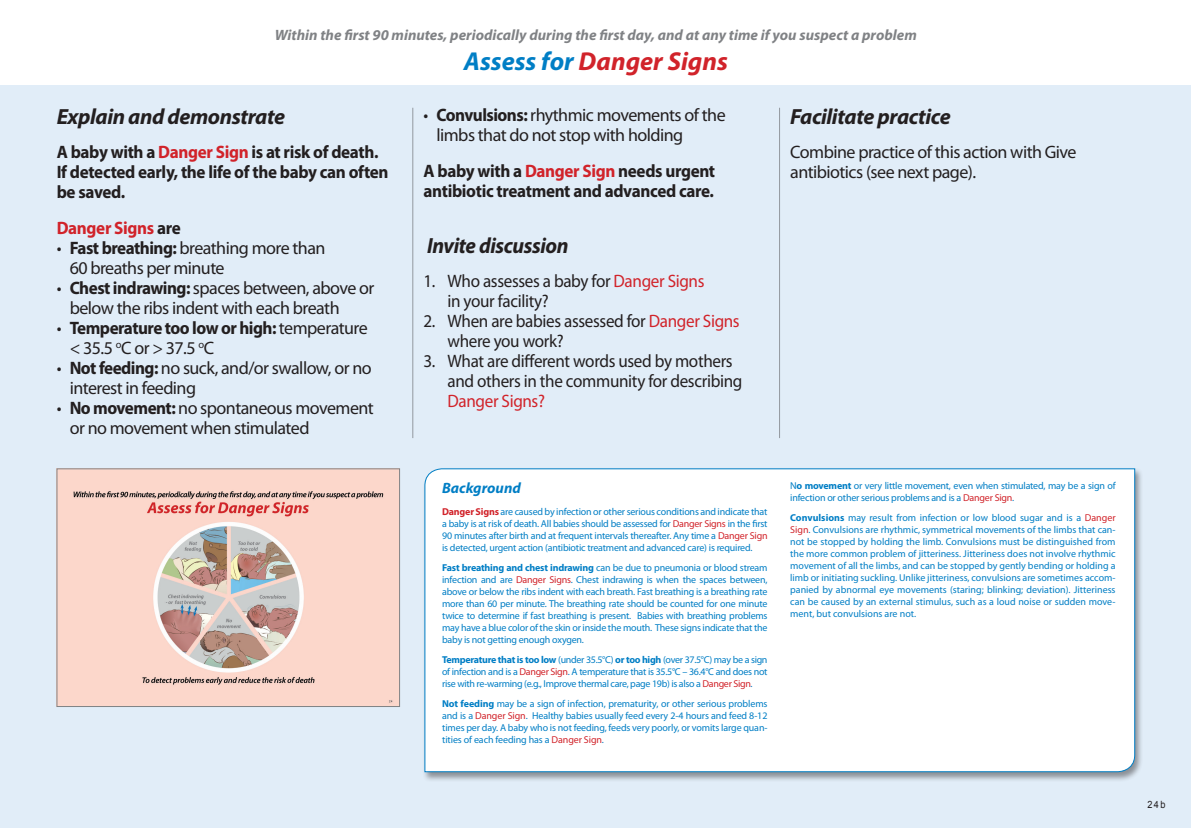
<style>
.page{position:relative;width:1191px;height:828px;background:#fff}
.page>*{position:absolute;margin:0;border:0;box-sizing:border-box;transform-origin:0 0}
.t1{font:italic 700 26px "Myriad Pro";color:#d1232a}
.t2{font:italic 700 22px "Myriad Pro";letter-spacing:-.02em;color:#231f20}
.t3{font:italic 700 22px "Myriad Pro";letter-spacing:-.02em;color:#231f20;scale:.95 1}
.t4{font:18px/20px "Myriad Pro";letter-spacing:-.03em;color:#231f20;scale:.95 1}
.t5{font:700 18px/20px "Myriad Pro";letter-spacing:-.02em;color:#231f20;scale:.95 1}
.t6{font:18px/20px "Myriad Pro";letter-spacing:-.03em;color:#231f20}
.t7{font:700 18px "Myriad Pro";letter-spacing:-.02em;color:#d1232a;scale:.95 1}
.t8{font:18px "Myriad Pro";letter-spacing:-.02em;color:#d1232a;scale:.95 1}
.t9{font:italic 700 15px "Myriad Pro";color:#808285}
.t10{font:italic 700 15px "Myriad Pro";color:#007ec5}
.t11{font:10px/12px "Myriad Pro";letter-spacing:-.02em;color:#007ec5;text-align:justify}
.t12{font:10px "Arial";color:#231f20;scale:.91 1}
.s1{color:#007ec5}
.s2{color:#d1232a}
.s3{color:#231f20}
.s4{font-weight:700}
.s5{font-weight:700;color:#d1232a}
</style>
<div class="page">
<div style="left:0;top:85px;width:1191px;height:743px;background:#e1edf8"></div>
<div style="left:422px;top:468px;width:721px;height:314px;background:#231f20;opacity:.45"></div>
<div style="left:424px;top:468px;width:711px;height:304px;background:#fff"></div>
<hr style="left:412px;top:108px;width:1px;height:330px;background:#231f20">
<hr style="left:779px;top:108px;width:1px;height:330px;background:#231f20">
<img style="left:59px;top:470px;width:339px;height:235px">
<div style="left:57px;top:468px;width:343px;height:239px;border:1px solid #808285"></div>
<h3 class="t9" style="left:275px;top:25px;width:643px">Within the first 90 minutes, periodically during the first day, and at any time if you suspect a problem</h3>
<h1 class="t1" style="left:464px;top:44px;width:265px"><span class="s1">Assess for</span> Danger Signs</h1>
<h2 class="t2" style="left:57px;top:103px;width:230px">Explain and demonstrate</h2>
<h3 class="t5" style="left:57px;top:142px;width:351px">A baby with a <span class="s2">Danger Sign</span> is at risk of death.<br>If detected early, the life of the baby can often be saved.</h3>
<h3 class="t7" style="left:57px;top:216px;width:132px">Danger Signs <span class="s3">are</span></h3>
<h3 class="t4" style="left:70px;top:238px;width:271px;text-indent:-13px">• <span class="s4">Fast breathing:</span> breathing more than<br>60 breaths per minute</h3>
<h3 class="t4" style="left:70px;top:278px;width:322px;text-indent:-13px">• <span class="s4">Chest indrawing:</span> spaces between, above or below the ribs indent with each breath</h3>
<h3 class="t4" style="left:70px;top:318px;width:315px;text-indent:-13px">• <span class="s4">Temperature too low or high:</span> temperature &lt; 35.5 <sup>o</sup>C or &gt; 37.5 <sup>o</sup>C</h3>
<h3 class="t4" style="left:70px;top:358px;width:319px;text-indent:-13px">• <span class="s4">Not feeding:</span> no suck, and/or swallow, or no interest in feeding</h3>
<h3 class="t4" style="left:70px;top:398px;width:322px;text-indent:-13px">• <span class="s4">No movement:</span> no spontaneous movement or no movement when stimulated</h3>
<h3 class="t4" style="left:436px;top:105px;width:306px;text-indent:-13px">• <span class="s4">Convulsions:</span> rhythmic movements of the limbs that do not stop with holding</h3>
<h3 class="t5" style="left:423px;top:161px;width:309px">A baby with a <span class="s2">Danger Sign</span> needs urgent antibiotic treatment and advanced care.</h3>
<h2 class="t3" style="left:427px;top:232px;width:150px">Invite discussion</h2>
<h3 class="t4" style="left:447px;top:271px;width:272px;text-indent:-24px">1. Who assesses a baby for <span class="s2">Danger Signs </span>in your facility?</h3>
<h3 class="t4" style="left:447px;top:311px;width:309px;text-indent:-24px">2. When are babies assessed for <span class="s2">Danger Signs </span>where you work?</h3>
<h3 class="t4" style="left:447px;top:351px;width:312px;text-indent:-24px">3. What are different words used by mothers and others in the community for describing</h3>
<h3 class="t8" style="left:447px;top:390px;width:104px">Danger Signs?</h3>
<h2 class="t2" style="left:790px;top:103px;width:162px">Facilitate practice</h2>
<h3 class="t6" style="left:790px;top:142px;width:288px">Combine practice of this action with Give antibiotics (see next page).</h3>
<h3 class="t10" style="left:442px;top:478px;width:80px">Background</h3>
<p class="t11" style="left:442px;top:505px;width:327px"><span class="s5">Danger Signs</span> are caused by infection or other serious conditions and indicate that a baby is at risk of death. All babies should be assessed for <span class="s2">Danger Signs</span> in the first 90 minutes after birth and at frequent intervals thereafter. Any time a <span class="s2">Danger Sign </span>is detected, urgent action (antibiotic treatment and advanced care) is required.</p>
<p class="t11" style="left:442px;top:561px;width:327px"><span class="s4">Fast breathing and chest indrawing</span> can be due to pneumonia or blood stream infection and are <span class="s2">Danger Signs</span>. Chest indrawing is when the spaces between, above or below the ribs indent with each breath. Fast breathing is a breathing rate more than 60 per minute. The breathing rate should be counted for one minute twice to determine if fast breathing is present. Babies with breathing problems may have a blue color of the skin or inside the mouth. These signs indicate that the baby is not getting enough oxygen.</p>
<p class="t11" style="left:442px;top:653px;width:327px"><span class="s4">Temperature that is too low</span> (under 35.5°C) <span class="s4">or too high</span> (over 37.5°C) may be a sign of infection and is a <span class="s2">Danger Sign</span>. A temperature that is 35.5°C – 36.4°C and does not rise with re-warming (e.g., Improve thermal care, page 19b) is also a <span class="s2">Danger Sign</span>.</p>
<p class="t11" style="left:442px;top:697px;width:327px"><span class="s4">Not feeding</span> may be a sign of infection, prematurity, or other serious problems and is a <span class="s2">Danger Sign</span>. Healthy babies usually feed every 2-4 hours and feed 8-12 times per day. A baby who is not feeding, feeds very poorly, or vomits large quan&shy;tities of each feeding has a <span class="s2">Danger Sign</span>.</p>
<p class="t11" style="left:790px;top:479px;width:327px">N<span class="s4">o movement</span> or very little movement, even when stimulated, may be a sign of infection or other serious problems and is a <span class="s2">Danger Sign</span>.</p>
<p class="t11" style="left:790px;top:511px;width:327px"><span class="s4">Convulsions</span> may result from infection or low blood sugar and is a <span class="s2">Danger Sign</span>. Convulsions are rhythmic, symmetrical movements of the limbs that can&shy;not be stopped by holding the limb. Convulsions must be distinguished from the more common problem of jitteriness. Jitteriness does not involve rhythmic movement of all the limbs, and can be stopped by gently bending or holding a limb or initiating suckling. Unlike jitteriness, convulsions are sometimes accom&shy;panied by abnormal eye movements (staring; blinking; deviation). Jitteriness can be caused by an external stimulus, such as a loud noise or sudden move&shy;ment, but convulsions are not.</p>
<p class="t12" style="left:1147px;top:798px;width:21px">24b</p>
</div>
